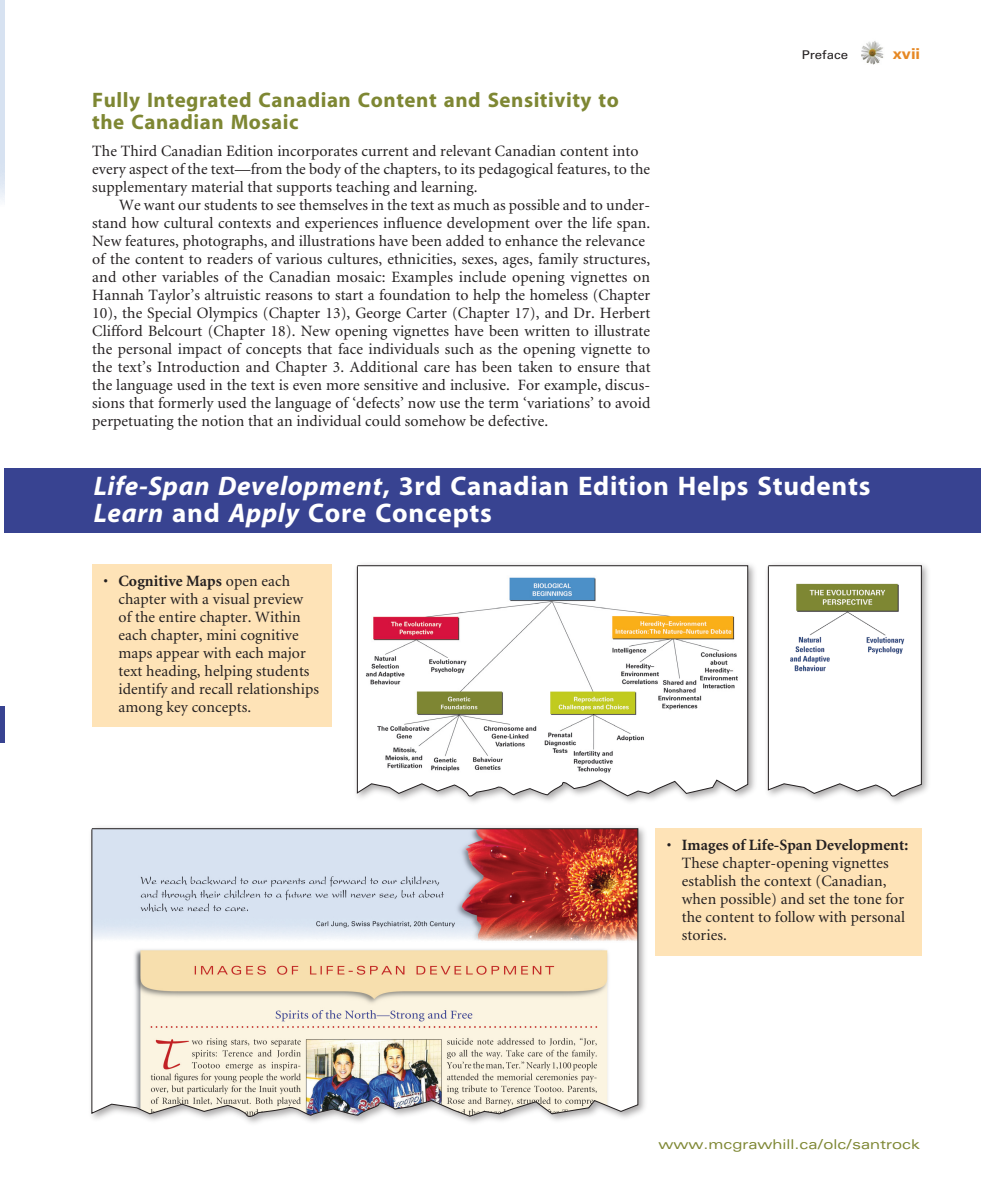
<style>
.page{position:relative;width:981px;height:1184px;background:#fff}
.page>*{position:absolute;margin:0;border:0;box-sizing:border-box;transform-origin:0 0}
.t1{font:700 27px/27px "Myriad";letter-spacing:.025em;color:#fff}
.t2{font:700 21px/22.5px "Myriad";letter-spacing:.025em;color:#7e8733}
.t3{font:15.75px/18px "Minion";letter-spacing:.005em;color:#231f20}
.t4{font:700 15px "Univers";color:#e68824;scale:1.1 1}
.t5{font:expanded 13.5px "Univers";color:#7e8733}
.t6{font:12px "Univers";letter-spacing:.005em;color:#231f20;scale:1.1 1}
.s1{font-style:italic}
.s2{font-weight:700}
</style>
<div class="page">
<img style="left:861px;top:41px;width:23px;height:24px">
<div style="left:0;top:0;width:75px;height:206px;background:#d7e2f1"></div>
<hr style="left:0;top:706px;width:4px;height:36px;background:#384391">
<div style="left:5px;top:0;width:77px;height:244px;background:#fff"></div>
<div style="left:92px;top:564px;width:240px;height:162px;background:#fee3b7"></div>
<div style="left:4px;top:468px;width:977px;height:64px;background:#384391"></div>
<div style="left:656px;top:828px;width:266px;height:128px;background:#fee3b7"></div>
<div style="left:352px;top:561px;width:407px;height:245px;background:#231f20;opacity:.4"></div>
<svg style="left:357px;top:565px;width:391px;height:235px"></svg>
<div style="left:764px;top:561px;width:168px;height:245px;background:#231f20;opacity:.4"></div>
<svg style="left:768px;top:565px;width:154px;height:235px"></svg>
<div style="left:87px;top:824px;width:562px;height:303px;background:#231f20;opacity:.4"></div>
<img style="left:91px;top:828px;width:548px;height:292px">
<h2 class="t2" style="left:92px;top:89px;width:528px">Fully Integrated Canadian Content and Sensitivity to the Canadian Mosaic</h2>
<p class="t3" style="left:92px;top:143px;width:559px">The Third Canadian Edition incorporates current and relevant Canadian content into every aspect of the text—from the body of the chapters, to its pedagogical features, to the supplementary material that supports teaching and learning.</p>
<p class="t3" style="left:92px;top:197px;width:560px;text-indent:27px">We want our students to see themselves in the text as much as possible and to under&shy;stand how cultural contexts and experiences influence development over the life span.<br>New features, photographs, and illustrations have been added to enhance the relevance of the content to readers of various cultures, ethnicities, sexes, ages, family structures, and other variables of the Canadian mosaic: Examples include opening vignettes on Hannah Taylor’s altruistic reasons to start a foundation to help the homeless (Chapter 10), the Special Olympics (Chapter 13), George Carter (Chapter 17), and Dr. Herbert Clifford Belcourt (Chapter 18). New opening vignettes have been written to illustrate the personal impact of concepts that face individuals such as the opening vignette to the text’s Introduction and Chapter 3. Additional care has been taken to ensure that the language used in the text is even more sensitive and inclusive. For example, discus&shy;sions that formerly used the language of ‘defects’ now use the term ‘variations’ to avoid perpetuating the notion that an individual could somehow be defective.</p>
<p class="t6" style="left:802px;top:48px;width:44px">Preface</p>
<p class="t4" style="left:893px;top:45px;width:27px">xvii</p>
<h1 class="t1" style="left:94px;top:473px;width:778px"><span class="s1">Life-Span Development</span>, 3rd Canadian Edition Helps Students<br><span class="s1">Learn</span> and <span class="s1">Apply</span> Core Concepts</h1>
<p class="t3" style="left:118px;top:572px;width:202px;text-indent:-15px">• <span class="s2">Cognitive Maps</span> open each chapter with a visual preview of the entire chapter. Within each chapter, mini cognitive maps appear with each major text heading, helping students identify and recall relationships among key concepts.</p>
<p class="t3" style="left:682px;top:836px;width:228px;text-indent:-15px">• <span class="s2">Images of Life-Span Development:<br></span>These chapter-opening vignettes establish the context (Canadian, when possible) and set the tone for the content to follow with personal stories.</p>
<p class="t5" style="left:659px;top:1136px;width:263px">www.mcgrawhill.ca/olc/santrock</p>
</div>
